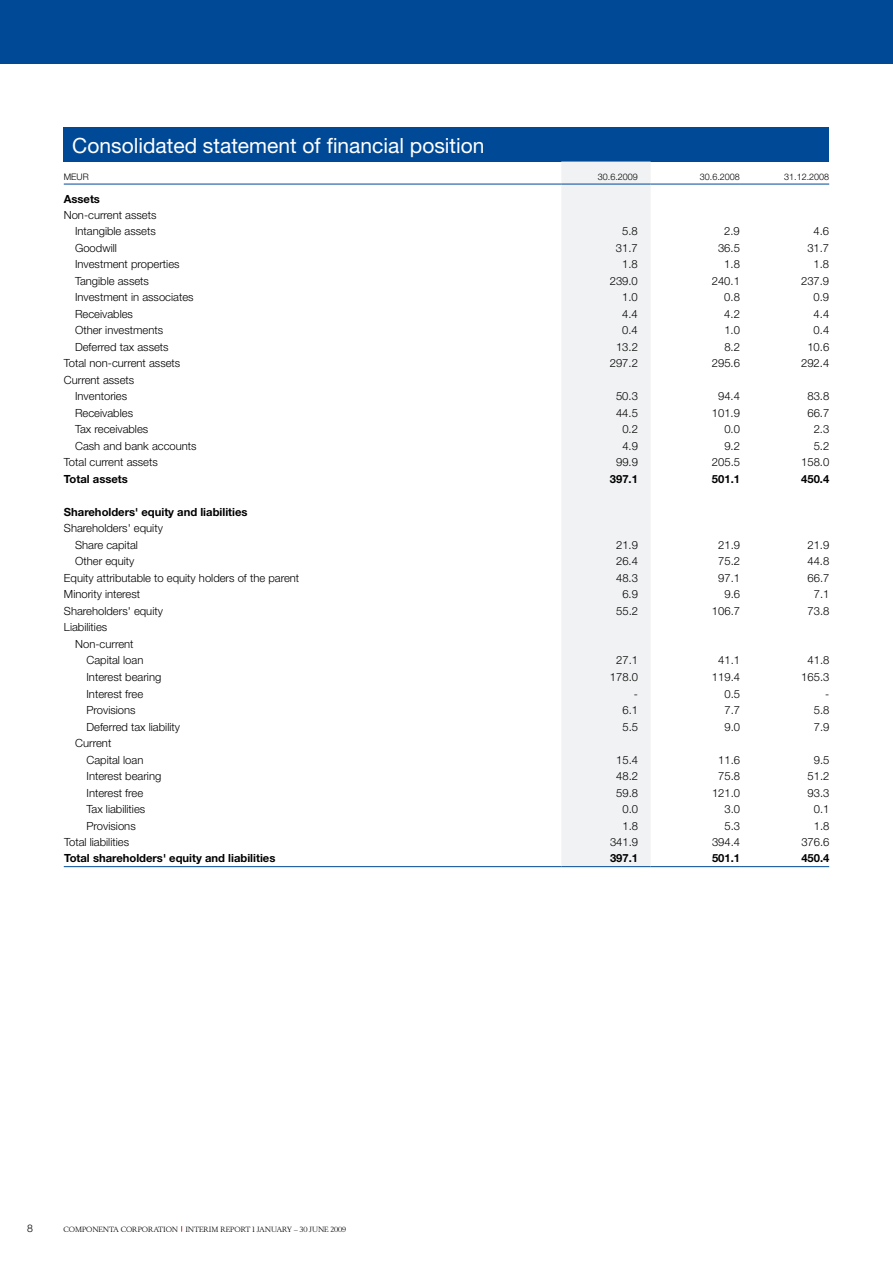
<style>
.page{position:relative;width:893px;height:1263px;background:#fff}
.page>*{position:absolute;margin:0;border:0;box-sizing:border-box;transform-origin:0 0}
.t1{font:21px "Helvetica Neue";color:#fff}
.t2{font:300 11.25px/16.5px "Helvetica Neue LT Std";color:#000}
.t3{font:700 11.25px "Helvetica Neue LT Std";color:#000}
.t4{font:300 10.5px "Helvetica Neue LT Std";color:#000}
.t5{font:300 9px "Helvetica Neue LT Std";color:#000}
.t6{font:7.5px "Berling Nova Display Pro";letter-spacing:-.005em;color:#000}
</style>
<div class="page">
<div style="left:0;top:0;width:893px;height:64px;background:#004996"></div>
<div style="left:64px;top:128px;width:765px;height:34px;background:#004996"></div>
<div style="left:561px;top:162px;width:90px;height:704px;background:#f1f2f3"></div>
<hr style="left:64px;top:184px;width:497px;height:1px;background:#004996">
<hr style="left:561px;top:184px;width:90px;height:1px;background:#004996">
<hr style="left:651px;top:184px;width:89px;height:1px;background:#004996">
<hr style="left:740px;top:184px;width:89px;height:1px;background:#004996">
<hr style="left:64px;top:866px;width:497px;height:1px;background:#004996">
<hr style="left:561px;top:866px;width:90px;height:1px;background:#004996">
<hr style="left:651px;top:866px;width:89px;height:1px;background:#004996">
<hr style="left:740px;top:866px;width:89px;height:1px;background:#004996">
<h1 class="t1" style="left:72px;top:133px;width:414px">Consolidated statement of financial position</h1>
<p class="t5" style="left:64px;top:171px;width:27px">MEUR</p>
<p class="t5" style="left:598px;top:171px;width:42px">30.6.2009</p>
<p class="t5" style="left:700px;top:171px;width:42px">30.6.2008</p>
<p class="t5" style="left:784px;top:171px;width:47px">31.12.2008</p>
<p class="t3" style="left:64px;top:192px;width:38px">Assets</p>
<p class="t2" style="left:64px;top:206px;width:94px;text-align:right">Non-current assets<br>Intangible assets</p>
<p class="t2" style="left:622px;top:223px;width:17px">5.8</p>
<p class="t2" style="left:724px;top:223px;width:17px">2.9</p>
<p class="t2" style="left:814px;top:223px;width:17px">4.6</p>
<p class="t2" style="left:75px;top:239px;width:43px">Goodwill</p>
<p class="t2" style="left:616px;top:239px;width:23px">31.7</p>
<p class="t2" style="left:718px;top:239px;width:23px">36.5</p>
<p class="t2" style="left:807px;top:239px;width:23px">31.7</p>
<p class="t2" style="left:75px;top:256px;width:106px">Investment properties</p>
<p class="t2" style="left:622px;top:256px;width:17px">1.8</p>
<p class="t2" style="left:724px;top:256px;width:17px">1.8</p>
<p class="t2" style="left:814px;top:256px;width:17px">1.8</p>
<p class="t2" style="left:75px;top:272px;width:75px">Tangible assets</p>
<p class="t2" style="left:610px;top:272px;width:30px">239.0</p>
<p class="t2" style="left:712px;top:272px;width:30px">240.1</p>
<p class="t2" style="left:801px;top:272px;width:30px">237.9</p>
<p class="t2" style="left:75px;top:289px;width:120px">Investment in associates</p>
<p class="t2" style="left:622px;top:289px;width:17px">1.0</p>
<p class="t2" style="left:724px;top:289px;width:17px">0.8</p>
<p class="t2" style="left:814px;top:289px;width:17px">0.9</p>
<p class="t2" style="left:75px;top:305px;width:59px">Receivables</p>
<p class="t2" style="left:622px;top:305px;width:17px">4.4</p>
<p class="t2" style="left:724px;top:305px;width:17px">4.2</p>
<p class="t2" style="left:814px;top:305px;width:17px">4.4</p>
<p class="t2" style="left:75px;top:322px;width:90px">Other investments</p>
<p class="t2" style="left:622px;top:322px;width:17px">0.4</p>
<p class="t2" style="left:724px;top:322px;width:17px">1.0</p>
<p class="t2" style="left:814px;top:322px;width:17px">0.4</p>
<p class="t2" style="left:75px;top:338px;width:95px">Deferred tax assets</p>
<p class="t2" style="left:616px;top:338px;width:23px">13.2</p>
<p class="t2" style="left:724px;top:338px;width:17px">8.2</p>
<p class="t2" style="left:807px;top:338px;width:23px">10.6</p>
<p class="t2" style="left:64px;top:355px;width:118px">Total non-current assets</p>
<p class="t2" style="left:610px;top:355px;width:30px">297.2</p>
<p class="t2" style="left:712px;top:355px;width:30px">295.6</p>
<p class="t2" style="left:801px;top:355px;width:30px">292.4</p>
<p class="t2" style="left:64px;top:371px;width:72px;text-align:center">Current assets<br>Inventories</p>
<p class="t2" style="left:616px;top:388px;width:23px">50.3</p>
<p class="t2" style="left:718px;top:388px;width:23px">94.4</p>
<p class="t2" style="left:807px;top:388px;width:23px">83.8</p>
<p class="t2" style="left:75px;top:404px;width:59px">Receivables</p>
<p class="t2" style="left:616px;top:404px;width:23px">44.5</p>
<p class="t2" style="left:712px;top:404px;width:30px">101.9</p>
<p class="t2" style="left:807px;top:404px;width:23px">66.7</p>
<p class="t2" style="left:75px;top:421px;width:75px">Tax receivables</p>
<p class="t2" style="left:622px;top:421px;width:17px">0.2</p>
<p class="t2" style="left:724px;top:421px;width:17px">0.0</p>
<p class="t2" style="left:814px;top:421px;width:17px">2.3</p>
<p class="t2" style="left:75px;top:437px;width:123px">Cash and bank accounts</p>
<p class="t2" style="left:622px;top:437px;width:17px">4.9</p>
<p class="t2" style="left:724px;top:437px;width:17px">9.2</p>
<p class="t2" style="left:814px;top:437px;width:17px">5.2</p>
<p class="t2" style="left:64px;top:454px;width:95px">Total current assets</p>
<p class="t2" style="left:616px;top:454px;width:23px">99.9</p>
<p class="t2" style="left:712px;top:454px;width:30px">205.5</p>
<p class="t2" style="left:801px;top:454px;width:30px">158.0</p>
<p class="t3" style="left:64px;top:472px;width:65px">Total assets</p>
<p class="t3" style="left:610px;top:472px;width:30px">397.1</p>
<p class="t3" style="left:712px;top:472px;width:30px">501.1</p>
<p class="t3" style="left:801px;top:472px;width:30px">450.4</p>
<p class="t3" style="left:64px;top:505px;width:185px">Shareholders' equity and liabilities</p>
<p class="t2" style="left:75px;top:520px;width:89px;text-indent:-11px">Shareholders' equity<br>Share capital</p>
<p class="t2" style="left:616px;top:536px;width:23px">21.9</p>
<p class="t2" style="left:718px;top:536px;width:23px">21.9</p>
<p class="t2" style="left:807px;top:536px;width:23px">21.9</p>
<p class="t2" style="left:75px;top:553px;width:61px">Other equity</p>
<p class="t2" style="left:616px;top:553px;width:23px">26.4</p>
<p class="t2" style="left:718px;top:553px;width:23px">75.2</p>
<p class="t2" style="left:807px;top:553px;width:23px">44.8</p>
<p class="t2" style="left:64px;top:569px;width:237px">Equity attributable to equity holders of the parent</p>
<p class="t2" style="left:616px;top:569px;width:23px">48.3</p>
<p class="t2" style="left:718px;top:569px;width:23px">97.1</p>
<p class="t2" style="left:807px;top:569px;width:23px">66.7</p>
<p class="t2" style="left:64px;top:586px;width:78px">Minority interest</p>
<p class="t2" style="left:622px;top:586px;width:17px">6.9</p>
<p class="t2" style="left:724px;top:586px;width:17px">9.6</p>
<p class="t2" style="left:814px;top:586px;width:17px">7.1</p>
<p class="t2" style="left:64px;top:602px;width:100px">Shareholders' equity</p>
<p class="t2" style="left:616px;top:602px;width:23px">55.2</p>
<p class="t2" style="left:712px;top:602px;width:30px">106.7</p>
<p class="t2" style="left:807px;top:602px;width:23px">73.8</p>
<p class="t2" style="left:64px;top:619px;width:45px">Liabilities</p>
<p class="t2" style="left:75px;top:635px;width:60px">Non-current</p>
<p class="t2" style="left:86px;top:652px;width:58px">Capital loan</p>
<p class="t2" style="left:616px;top:652px;width:23px">27.1</p>
<p class="t2" style="left:718px;top:652px;width:23px">41.1</p>
<p class="t2" style="left:807px;top:652px;width:23px">41.8</p>
<p class="t2" style="left:86px;top:668px;width:76px">Interest bearing</p>
<p class="t2" style="left:610px;top:668px;width:30px">178.0</p>
<p class="t2" style="left:712px;top:668px;width:30px">119.4</p>
<p class="t2" style="left:801px;top:668px;width:30px">165.3</p>
<p class="t2" style="left:86px;top:685px;width:58px">Interest free</p>
<p class="t2" style="left:634px;top:685px;width:6px">-</p>
<p class="t2" style="left:724px;top:685px;width:17px">0.5</p>
<p class="t2" style="left:825px;top:685px;width:6px">-</p>
<p class="t2" style="left:86px;top:701px;width:51px">Provisions</p>
<p class="t2" style="left:622px;top:701px;width:17px">6.1</p>
<p class="t2" style="left:724px;top:701px;width:17px">7.7</p>
<p class="t2" style="left:814px;top:701px;width:17px">5.8</p>
<p class="t2" style="left:87px;top:718px;width:95px">Deferred tax liability</p>
<p class="t2" style="left:622px;top:718px;width:17px">5.5</p>
<p class="t2" style="left:724px;top:718px;width:17px">9.0</p>
<p class="t2" style="left:814px;top:718px;width:17px">7.9</p>
<p class="t2" style="left:87px;top:734px;width:58px;text-indent:-11px">Current<br>Capital loan</p>
<p class="t2" style="left:616px;top:751px;width:23px">15.4</p>
<p class="t2" style="left:718px;top:751px;width:23px">11.6</p>
<p class="t2" style="left:814px;top:751px;width:17px">9.5</p>
<p class="t2" style="left:87px;top:767px;width:76px">Interest bearing</p>
<p class="t2" style="left:616px;top:767px;width:23px">48.2</p>
<p class="t2" style="left:718px;top:767px;width:23px">75.8</p>
<p class="t2" style="left:807px;top:767px;width:23px">51.2</p>
<p class="t2" style="left:87px;top:784px;width:58px">Interest free</p>
<p class="t2" style="left:616px;top:784px;width:23px">59.8</p>
<p class="t2" style="left:712px;top:784px;width:30px">121.0</p>
<p class="t2" style="left:808px;top:784px;width:23px">93.3</p>
<p class="t2" style="left:87px;top:800px;width:60px">Tax liabilities</p>
<p class="t2" style="left:622px;top:800px;width:17px">0.0</p>
<p class="t2" style="left:724px;top:800px;width:17px">3.0</p>
<p class="t2" style="left:814px;top:800px;width:17px">0.1</p>
<p class="t2" style="left:87px;top:817px;width:51px">Provisions</p>
<p class="t2" style="left:622px;top:817px;width:17px">1.8</p>
<p class="t2" style="left:724px;top:817px;width:17px">5.3</p>
<p class="t2" style="left:814px;top:817px;width:17px">1.8</p>
<p class="t2" style="left:64px;top:833px;width:67px">Total liabilities</p>
<p class="t2" style="left:610px;top:833px;width:30px">341.9</p>
<p class="t2" style="left:712px;top:833px;width:30px">394.4</p>
<p class="t2" style="left:801px;top:833px;width:30px">376.6</p>
<p class="t3" style="left:64px;top:851px;width:213px">Total shareholders' equity and liabilities</p>
<p class="t3" style="left:610px;top:851px;width:30px">397.1</p>
<p class="t3" style="left:712px;top:851px;width:30px">501.1</p>
<p class="t3" style="left:801px;top:851px;width:30px">450.4</p>
<p class="t4" style="left:27px;top:1221px;width:7px">8</p>
<p class="t6" style="left:64px;top:1224px;width:141px">COMPONENTA CORPORATION INTERIMRE</p>
<p class="t6" style="left:230px;top:1224px;width:118px">PORT 1 JANUARY – 30 JUNE 2009</p>
</div>
